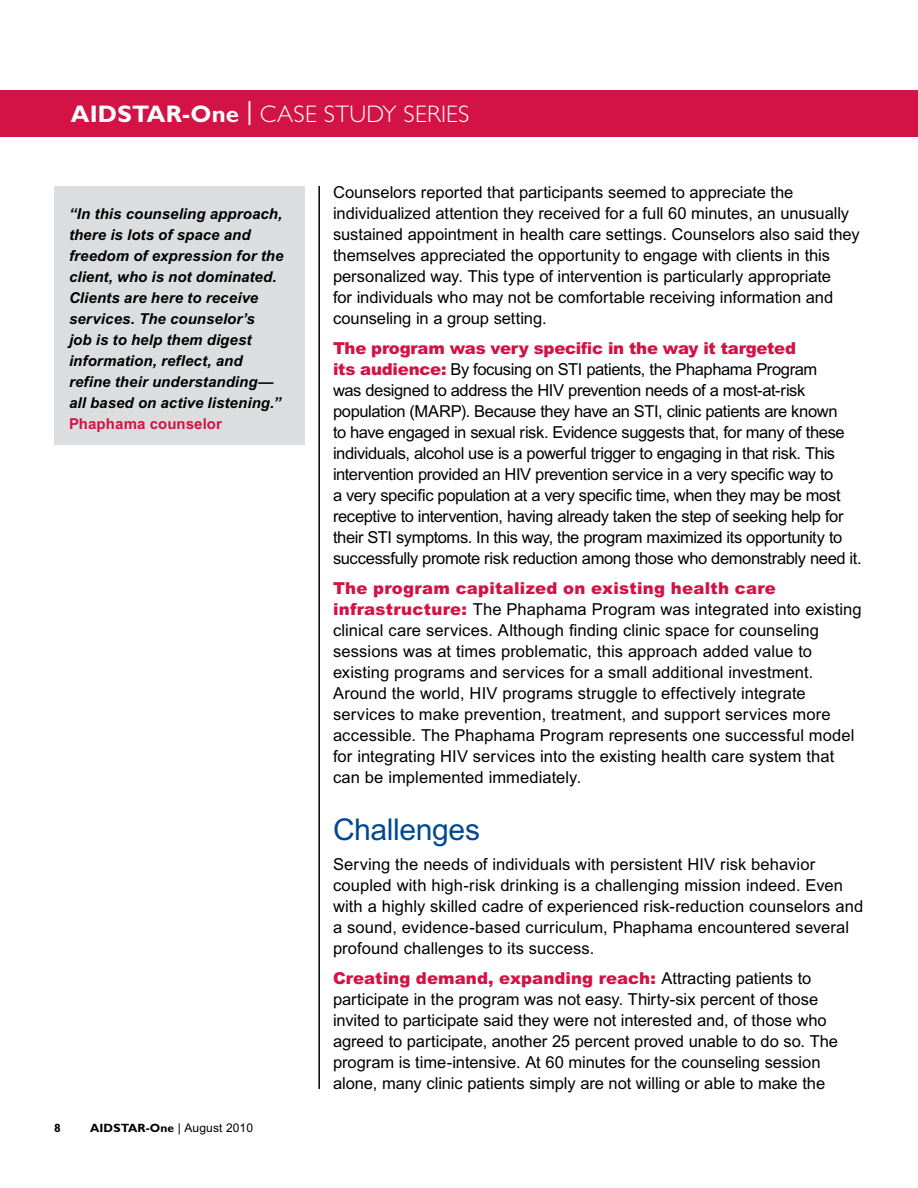
<style>
.page{position:relative;width:918px;height:1188px;background:#fff}
.page>*{position:absolute;margin:0;border:0;box-sizing:border-box;transform-origin:0 0}
.Body_Text{font:30px "Arial MT Std";letter-spacing:-.01em;color:#004990}
.t1{font:300 24px "Gill Sans Std";letter-spacing:.01em;color:#fff}
.Body_Text-2{font:16.5px/21px "Arial MT Std";color:#000}
.Body_Text-3{font:16.5px/21px "Arial MT Std";letter-spacing:-.025em;color:#000}
.t2{font:italic 700 15px/21px "Arial MT Std";letter-spacing:.005em;color:#000}
.t3{font:700 12px "Gill Sans Std";letter-spacing:.01em;color:#000}
.s1{font-weight:700}
.s2{font-weight:400}
.s3{font-style:normal;color:#d31245}
.s4{font-family:"Arial MT Std";font-weight:400}
.s5{font-weight:900;color:#d31245}
</style>
<div class="page">
<div style="left:0;top:90px;width:918px;height:47px;background:#d31245"></div>
<div style="left:54px;top:186px;width:250px;height:258px;background:#dcddde"></div>
<hr style="left:318px;top:186px;width:2px;height:903px;background:#000">
<h2 class="t1" style="left:71px;top:100px;width:400px"><span class="s1">AIDSTAR-One</span> <span class="s2">|</span> CASE STUDY SERIES</h2>
<p class="t2" style="left:69px;top:204px;width:216px">“In this counseling approach, there is lots of space and freedom of expression for the client, who is not dominated.<br>Clients are here to receive services. The counselor’s<br>job is to help them digest information, reflect, and refine their understanding— all based on active listening.”<br><span class="s3">Phaphama counselor</span></p>
<p class="t3" style="left:54px;top:1121px;width:8px">8</p>
<p class="t3" style="left:90px;top:1121px;width:165px">AIDSTAR-One <span class="s4">| August 2010</span></p>
<p class="Body_Text-2" style="left:333px;top:182px;width:528px">Counselors reported that participants seemed to appreciate the individualized attention they received for a full 60 minutes, an unusually sustained appointment in health care settings. Counselors also said they themselves appreciated the opportunity to engage with clients in this personalized way. This type of intervention is particularly appropriate<br>for individuals who may not be comfortable receiving information and counseling in a group setting.</p>
<p class="Body_Text-3" style="left:333px;top:338px;width:530px"><span class="s5">The program was very specific in the way it targeted<br>its audience:</span> By focusing on STI patients, the Phaphama Program<br>was designed to address the HIV prevention needs of a most-at-risk population (MARP). Because they have an STI, clinic patients are known<br>to have engaged in sexual risk. Evidence suggests that, for many of these individuals, alcohol use is a powerful trigger to engaging in that risk. This intervention provided an HIV prevention service in a very specific way to<br>a very specific population at a very specific time, when they may be most receptive to intervention, having already taken the step of seeking help for their STI symptoms. In this way, the program maximized its opportunity to successfully promote risk reduction among those who demonstrably need it.</p>
<p class="Body_Text-2" style="left:333px;top:578px;width:530px"><span class="s5">The program capitalized on existing health care infrastructure:</span> The Phaphama Program was integrated into existing clinical care services. Although finding clinic space for counseling sessions was at times problematic, this approach added value to existing programs and services for a small additional investment.<br>Around the world, HIV programs struggle to effectively integrate services to make prevention, treatment, and support services more accessible. The Phaphama Program represents one successful model for integrating HIV services into the existing health care system that can be implemented immediately.</p>
<p class="Body_Text" style="left:333px;top:812px;width:149px">Challenges</p>
<p class="Body_Text-2" style="left:333px;top:854px;width:532px">Serving the needs of individuals with persistent HIV risk behavior coupled with high-risk drinking is a challenging mission indeed. Even with a highly skilled cadre of experienced risk-reduction counselors and a sound, evidence-based curriculum, Phaphama encountered several profound challenges to its success.</p>
<p class="Body_Text-2" style="left:333px;top:968px;width:507px"><span class="s5">Creating demand, expanding reach:</span> Attracting patients to participate in the program was not easy. Thirty-six percent of those invited to participate said they were not interested and, of those who agreed to participate, another 25 percent proved unable to do so. The program is time-intensive. At 60 minutes for the counseling session alone, many clinic patients simply are not willing or able to make the</p>
</div>
